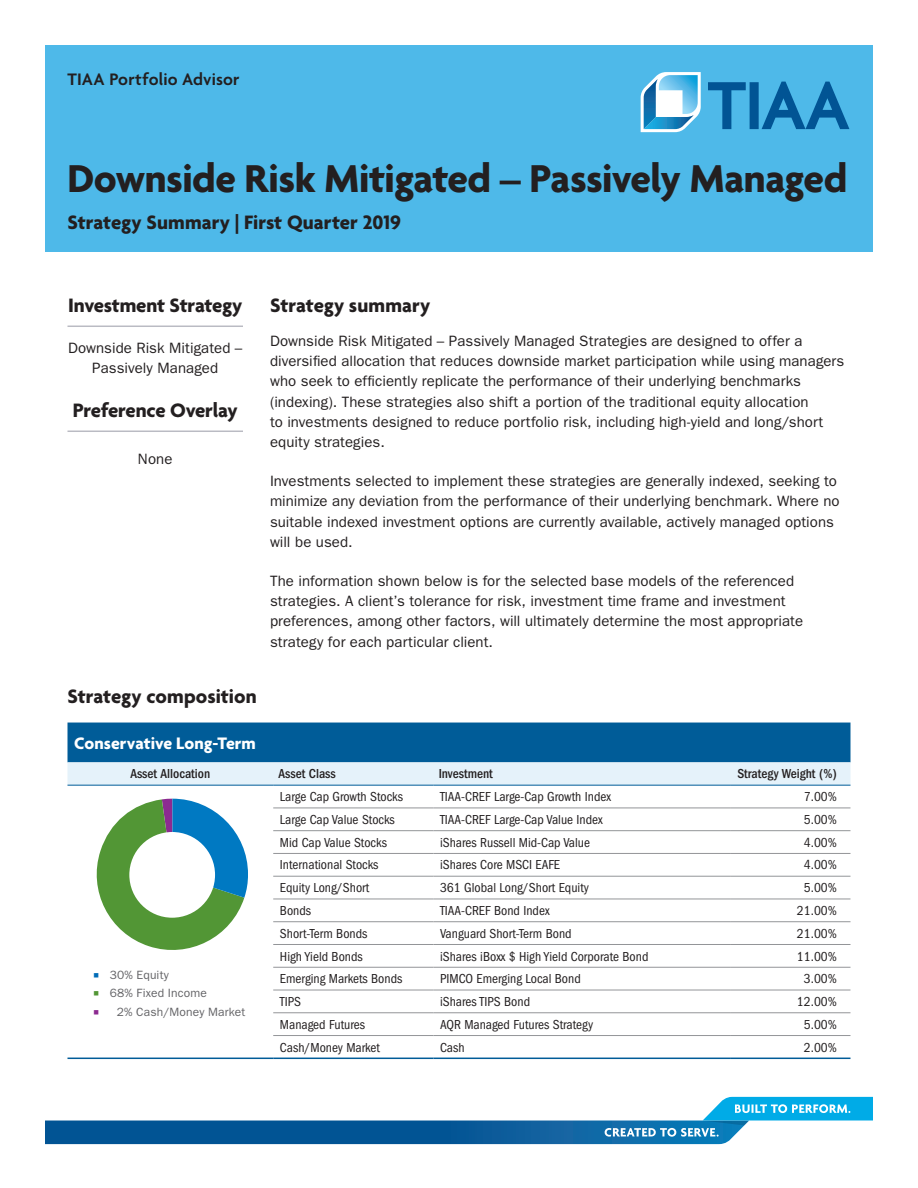
<style>
.page{position:relative;width:918px;height:1188px;background:#fff}
.page>*{position:absolute;margin:0;border:0;box-sizing:border-box;transform-origin:0 0}
.t1{font:700 42px "Agenda";letter-spacing:-.01em;color:#231f20}
.t2{font:700 21px "Agenda";letter-spacing:-.005em;color:#231f20}
.t3{font:700 18px "Agenda";color:#fff}
.t4{font:600 18px "Agenda";letter-spacing:.01em;color:#231f20}
.t5{font:15px/20.2px "ITC Franklin Gothic Std";letter-spacing:.005em;color:#231f20}
.t6{font:condensed 13.5px "ITC Franklin Gothic Std";color:#231f20}
.t7{font:500 condensed 13.5px "ITC Franklin Gothic Std";color:#231f20}
.t8{font:12px "ITC Franklin Gothic Std";letter-spacing:.015em;color:#636366}
</style>
<div class="page">
<svg style="left:45px;top:1097px;width:828px;height:47px"></svg>
<div style="left:45px;top:45px;width:828px;height:207px;background:#4eb9e9"></div>
<svg style="left:708px;top:82px;width:141px;height:47px"></svg>
<svg style="left:641px;top:72px;width:60px;height:60px"></svg>
<svg style="left:68px;top:723px;width:782px;height:62px;background:#5392bb"></svg>
<hr style="left:68px;top:785px;width:205px;height:1px;background:#005c98">
<hr style="left:68px;top:1058px;width:205px;height:1px;background:#005c98">
<hr style="left:273px;top:785px;width:160px;height:1px;background:#005c98">
<hr style="left:433px;top:785px;width:297px;height:1px;background:#005c98">
<hr style="left:730px;top:785px;width:120px;height:1px;background:#005c98">
<hr style="left:273px;top:1058px;width:160px;height:1px;background:#005c98">
<hr style="left:433px;top:1058px;width:297px;height:1px;background:#005c98">
<hr style="left:730px;top:1058px;width:120px;height:1px;background:#005c98">
<hr style="left:273px;top:1035px;width:160px;height:1px;background:#939598">
<hr style="left:273px;top:808px;width:160px;height:1px;background:#939598">
<hr style="left:433px;top:808px;width:297px;height:1px;background:#939598">
<hr style="left:730px;top:808px;width:120px;height:1px;background:#939598">
<hr style="left:273px;top:830px;width:160px;height:1px;background:#939598">
<hr style="left:433px;top:830px;width:297px;height:1px;background:#939598">
<hr style="left:730px;top:830px;width:120px;height:1px;background:#939598">
<hr style="left:273px;top:853px;width:160px;height:1px;background:#939598">
<hr style="left:433px;top:853px;width:297px;height:1px;background:#939598">
<hr style="left:730px;top:853px;width:120px;height:1px;background:#939598">
<hr style="left:273px;top:876px;width:160px;height:1px;background:#939598">
<hr style="left:433px;top:876px;width:297px;height:1px;background:#939598">
<hr style="left:730px;top:876px;width:120px;height:1px;background:#939598">
<hr style="left:273px;top:899px;width:160px;height:1px;background:#939598">
<hr style="left:433px;top:899px;width:297px;height:1px;background:#939598">
<hr style="left:730px;top:899px;width:120px;height:1px;background:#939598">
<hr style="left:273px;top:921px;width:160px;height:1px;background:#939598">
<hr style="left:433px;top:921px;width:297px;height:1px;background:#939598">
<hr style="left:730px;top:921px;width:120px;height:1px;background:#939598">
<hr style="left:273px;top:944px;width:160px;height:1px;background:#939598">
<hr style="left:433px;top:944px;width:297px;height:1px;background:#939598">
<hr style="left:730px;top:944px;width:120px;height:1px;background:#939598">
<hr style="left:273px;top:967px;width:160px;height:1px;background:#939598">
<hr style="left:433px;top:967px;width:297px;height:1px;background:#939598">
<hr style="left:730px;top:967px;width:120px;height:1px;background:#939598">
<hr style="left:273px;top:990px;width:160px;height:1px;background:#939598">
<hr style="left:433px;top:990px;width:297px;height:1px;background:#939598">
<hr style="left:730px;top:990px;width:120px;height:1px;background:#939598">
<hr style="left:273px;top:1012px;width:160px;height:1px;background:#939598">
<hr style="left:433px;top:1012px;width:297px;height:1px;background:#939598">
<hr style="left:730px;top:1012px;width:120px;height:1px;background:#939598">
<hr style="left:433px;top:1035px;width:297px;height:1px;background:#939598">
<hr style="left:730px;top:1035px;width:120px;height:1px;background:#939598">
<svg style="left:96px;top:799px;width:152px;height:151px"></svg>
<div style="left:129px;top:832px;width:86px;height:86px;background:#fff;border-radius:50%"></div>
<hr style="left:68px;top:326px;width:175px;height:1px;background:#babbc3">
<hr style="left:68px;top:431px;width:175px;height:1px;background:#babbc3">
<p class="t4" style="left:68px;top:69px;width:174px">TIAA Portfolio Advisor</p>
<h1 class="t1" style="left:68px;top:156px;width:781px">Downside Risk Mitigated – Passively Managed</h1>
<h2 class="t2" style="left:68px;top:211px;width:335px">Strategy Summary | First Quarter 2019</h2>
<h2 class="t2" style="left:68px;top:294px;width:176px">Investment Strategy</h2>
<p class="t5" style="left:68px;top:337px;width:176px;text-align:center">Downside Risk Mitigated –<br>Passively Managed</p>
<h2 class="t2" style="left:73px;top:399px;width:167px">Preference Overlay</h2>
<p class="t5" style="left:138px;top:449px;width:36px">None</p>
<h2 class="t2" style="left:270px;top:294px;width:162px">Strategy summary</h2>
<p class="t5" style="left:270px;top:331px;width:576px">Downside Risk Mitigated – Passively Managed Strategies are designed to offer a diversified allocation that reduces downside market participation while using managers who seek to efficiently replicate the performance of their underlying benchmarks (indexing). These strategies also shift a portion of the traditional equity allocation<br>to investments designed to reduce portfolio risk, including high-yield and long/short equity strategies.</p>
<p class="t5" style="left:270px;top:471px;width:571px">Investments selected to implement these strategies are generally indexed, seeking to minimize any deviation from the performance of their underlying benchmark. Where no suitable indexed investment options are currently available, actively managed options will be used.</p>
<p class="t5" style="left:270px;top:571px;width:535px">The information shown below is for the selected base models of the referenced strategies. A client’s tolerance for risk, investment time frame and investment preferences, among other factors, will ultimately determine the most appropriate strategy for each particular client.</p>
<h2 class="t2" style="left:68px;top:685px;width:191px">Strategy composition</h2>
<p class="t3" style="left:74px;top:733px;width:183px">Conservative Long-Term</p>
<p class="t7" style="left:130px;top:766px;width:82px">Asset Allocation</p>
<p class="t7" style="left:279px;top:766px;width:59px">Asset Class</p>
<p class="t7" style="left:439px;top:766px;width:56px">Investment</p>
<p class="t7" style="left:737px;top:766px;width:101px">Strategy Weight (%)</p>
<p class="t8" style="left:110px;top:968px;width:61px">30% Equity</p>
<p class="t8" style="left:110px;top:986px;width:99px">68% Fixed Income</p>
<p class="t8" style="left:117px;top:1005px;width:130px">2% Cash/Money Market</p>
<p class="t6" style="left:280px;top:789px;width:125px">Large Cap Growth Stocks</p>
<p class="t6" style="left:440px;top:789px;width:172px">TIAA-CREF Large-Cap Growth Index</p>
<p class="t6" style="left:804px;top:789px;width:35px">7.00%</p>
<p class="t6" style="left:280px;top:812px;width:116px">Large Cap Value Stocks</p>
<p class="t6" style="left:440px;top:812px;width:164px">TIAA-CREF Large-Cap Value Index</p>
<p class="t6" style="left:804px;top:812px;width:35px">5.00%</p>
<p class="t6" style="left:280px;top:835px;width:108px">Mid Cap Value Stocks</p>
<p class="t6" style="left:440px;top:835px;width:151px">iShares Russell Mid-Cap Value</p>
<p class="t6" style="left:804px;top:835px;width:35px">4.00%</p>
<p class="t6" style="left:280px;top:857px;width:100px">International Stocks</p>
<p class="t6" style="left:440px;top:857px;width:122px">iShares Core MSCI EAFE</p>
<p class="t6" style="left:804px;top:857px;width:35px">4.00%</p>
<p class="t6" style="left:280px;top:880px;width:91px">Equity Long/Short</p>
<p class="t6" style="left:440px;top:880px;width:150px">361 Global Long/Short Equity</p>
<p class="t6" style="left:804px;top:880px;width:35px">5.00%</p>
<p class="t6" style="left:280px;top:903px;width:33px">Bonds</p>
<p class="t6" style="left:440px;top:903px;width:111px">TIAA-CREF Bond Index</p>
<p class="t6" style="left:797px;top:903px;width:42px">21.00%</p>
<p class="t6" style="left:280px;top:926px;width:89px">Short-Term Bonds</p>
<p class="t6" style="left:440px;top:926px;width:133px">Vanguard Short-Term Bond</p>
<p class="t6" style="left:797px;top:926px;width:42px">21.00%</p>
<p class="t6" style="left:280px;top:948px;width:84px">High Yield Bonds</p>
<p class="t6" style="left:440px;top:948px;width:210px">iShares iBoxx $ High Yield Corporate Bond</p>
<p class="t6" style="left:797px;top:948px;width:42px">11.00%</p>
<p class="t6" style="left:280px;top:971px;width:124px">Emerging Markets Bonds</p>
<p class="t6" style="left:440px;top:971px;width:142px">PIMCO Emerging Local Bond</p>
<p class="t6" style="left:804px;top:971px;width:35px">3.00%</p>
<p class="t6" style="left:280px;top:994px;width:23px">TIPS</p>
<p class="t6" style="left:440px;top:994px;width:92px">iShares TIPS Bond</p>
<p class="t6" style="left:797px;top:994px;width:42px">12.00%</p>
<p class="t6" style="left:280px;top:1017px;width:87px">Managed Futures</p>
<p class="t6" style="left:440px;top:1017px;width:155px">AQR Managed Futures Strategy</p>
<p class="t6" style="left:804px;top:1017px;width:35px">5.00%</p>
<p class="t6" style="left:280px;top:1039px;width:101px">Cash/Money Market</p>
<p class="t6" style="left:440px;top:1039px;width:26px">Cash</p>
<p class="t6" style="left:804px;top:1039px;width:35px">2.00%</p>
</div>
